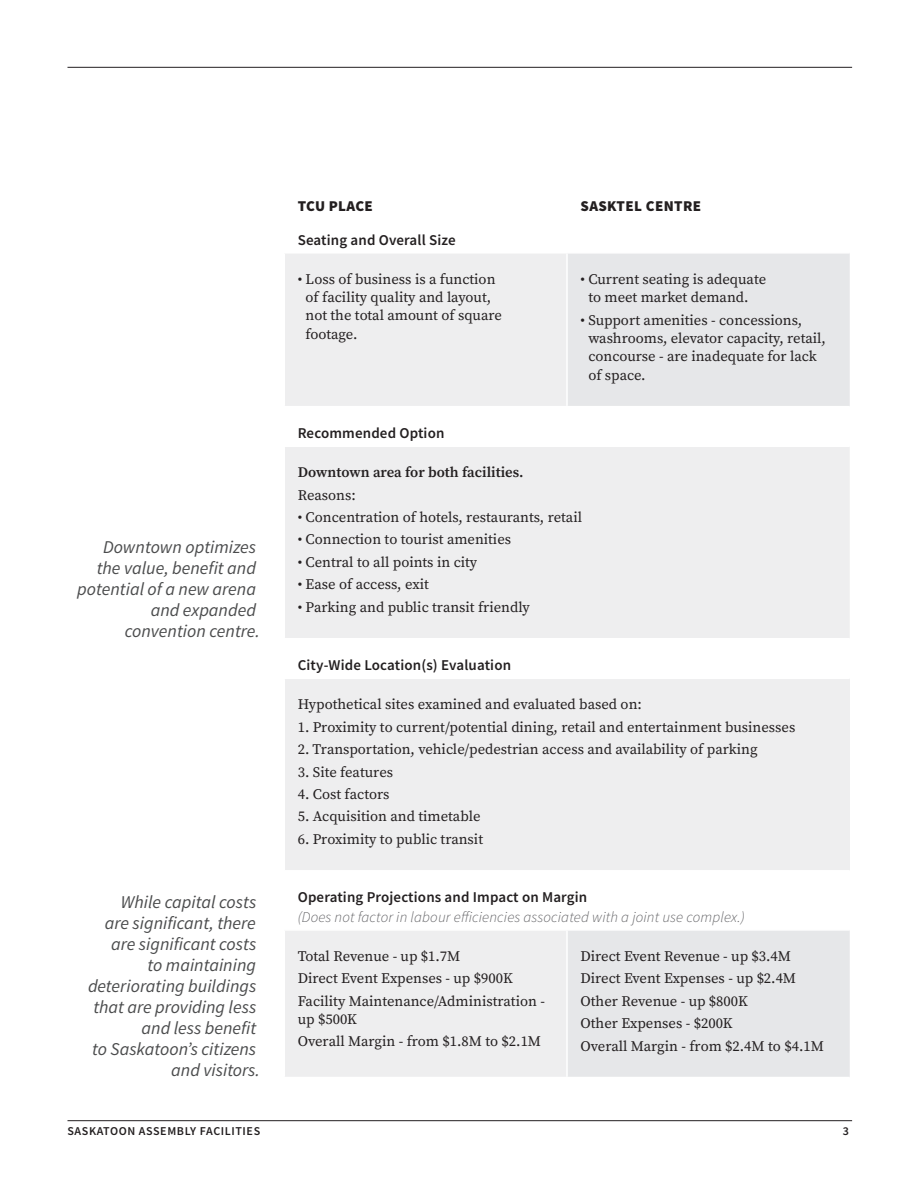
<style>
.page{position:relative;width:918px;height:1188px;background:#fff}
.page>*{position:absolute;margin:0;border:0;box-sizing:border-box;transform-origin:0 0}
.t1{font:italic 18px/21px "Source Sans Pro";color:#4b4c4d;text-align:right}
.t2{font:600 15px "Source Sans Pro";letter-spacing:.01em;color:#231f20}
.t3{font:italic 300 15px "Source Sans Pro";letter-spacing:.01em;color:#636366}
.t4{font:900 15px "Source Sans Pro";letter-spacing:.025em;color:#231f20}
.t5{font:14.7px/18.3px "Source Serif Pro";color:#231f20}
.t6{font:600 14.7px "Source Serif Pro";color:#231f20}
.t7{font:600 12px "Source Sans Pro";letter-spacing:.05em;color:#231f20}
</style>
<div class="page">
<div style="left:284px;top:253px;width:283px;height:154px;background:#eeeeef"></div>
<div style="left:568px;top:254px;width:282px;height:152px;background:#e6e7e9"></div>
<svg style="left:285px;top:447px;width:565px;height:630px;fill:#eeeeef"></svg>
<div style="left:284px;top:678px;width:566px;height:193px;background:#eeeeef"></div>
<hr style="left:284px;top:252px;width:283px;height:2px;background:#fff">
<hr style="left:284px;top:678px;width:283px;height:1px;background:#fff">
<hr style="left:567px;top:678px;width:283px;height:1px;background:#fff">
<hr style="left:284px;top:679px;width:1px;height:191px;background:#fff">
<hr style="left:284px;top:406px;width:283px;height:1px;background:#fff">
<hr style="left:284px;top:638px;width:283px;height:1px;background:#fff">
<hr style="left:567px;top:638px;width:283px;height:1px;background:#fff">
<hr style="left:284px;top:870px;width:283px;height:2px;background:#fff">
<hr style="left:567px;top:870px;width:283px;height:2px;background:#fff">
<hr style="left:284px;top:929px;width:283px;height:2px;background:#fff">
<hr style="left:284px;top:254px;width:1px;height:152px;background:#fff">
<hr style="left:566px;top:931px;width:2px;height:146px;background:#fff">
<hr style="left:567px;top:929px;width:283px;height:2px;background:#fff">
<hr style="left:566px;top:254px;width:2px;height:152px;background:#fff">
<hr style="left:68px;top:1120px;width:784px;height:1px;background:#231f20">
<hr style="left:68px;top:67px;width:784px;height:1px;background:#231f20">
<p class="t1" style="left:77px;top:536px;width:184px">Downtown optimizes<br>the value, benefit and potential of a new arena and expanded convention centre.</p>
<p class="t1" style="left:88px;top:891px;width:173px">While capital costs<br>are significant, there are significant costs<br>to maintaining deteriorating buildings that are providing less and less benefit<br>to Saskatoon’s citizens and visitors.</p>
<p class="t4" style="left:298px;top:195px;width:77px">TCU PLACE</p>
<p class="t4" style="left:580px;top:195px;width:122px">SASKTEL CENTRE</p>
<p class="t2" style="left:298px;top:230px;width:160px">Seating and Overall Size</p>
<p class="t5" style="left:306px;top:270px;width:198px;text-indent:-8px">• Loss of business is a function of facility quality and layout, not the total amount of square footage.</p>
<p class="t5" style="left:588px;top:270px;width:179px;text-indent:-8px">• Current seating is adequate to meet market demand.</p>
<p class="t5" style="left:588px;top:311px;width:239px;text-indent:-8px">• Support amenities - concessions, washrooms, elevator capacity, retail, concourse - are inadequate for lack of space.</p>
<p class="t2" style="left:298px;top:423px;width:148px">Recommended Option</p>
<p class="t6" style="left:298px;top:464px;width:227px">Downtown area for both facilities.</p>
<p class="t5" style="left:298px;top:486px;width:60px">Reasons:</p>
<p class="t5" style="left:298px;top:509px;width:286px">• Concentration of hotels, restaurants, retail</p>
<p class="t5" style="left:298px;top:531px;width:215px">• Connection to tourist amenities</p>
<p class="t5" style="left:298px;top:553px;width:181px">• Central to all points in city</p>
<p class="t5" style="left:298px;top:576px;width:133px">• Ease of access, exit</p>
<p class="t5" style="left:298px;top:598px;width:234px">• Parking and public transit friendly</p>
<p class="t2" style="left:298px;top:655px;width:215px">City-Wide Location(s) Evaluation</p>
<p class="t5" style="left:298px;top:696px;width:346px">Hypothetical sites examined and evaluated based on:</p>
<p class="t5" style="left:298px;top:718px;width:499px">1. Proximity to current/potential dining, retail and entertainment businesses</p>
<p class="t5" style="left:298px;top:741px;width:461px">2. Transportation, vehicle/pedestrian access and availability of parking</p>
<p class="t5" style="left:298px;top:763px;width:97px">3. Site features</p>
<p class="t5" style="left:298px;top:786px;width:93px">4. Cost factors</p>
<p class="t5" style="left:298px;top:808px;width:184px">5. Acquisition and timetable</p>
<p class="t5" style="left:298px;top:830px;width:187px">6. Proximity to public transit</p>
<p class="t2" style="left:298px;top:887px;width:291px">Operating Projections and Impact on Margin</p>
<p class="t3" style="left:298px;top:908px;width:449px">(Does not factor in labour efficiencies associated with a joint use complex.)</p>
<p class="t5" style="left:298px;top:945px;width:249px;line-height:22.4px">Total Revenue - up $1.7M<br>Direct Event Expenses - up $900K<br>Facility Maintenance/Administration -</p>
<p class="t5" style="left:298px;top:1009px;width:245px;line-height:22.4px">up $500K<br>Overall Margin - from $1.8M to $2.1M</p>
<p class="t5" style="left:580px;top:945px;width:245px;line-height:22.4px">Direct Event Revenue - up $3.4M<br>Direct Event Expenses - up $2.4M<br>Other Revenue - up $800K<br>Other Expenses - $200K<br>Overall Margin - from $2.4M to $4.1M</p>
<p class="t7" style="left:68px;top:1123px;width:194px">SASKATOON ASSEMBLY FACILITIES</p>
<p class="t7" style="left:843px;top:1123px;width:8px">3</p>
</div>
